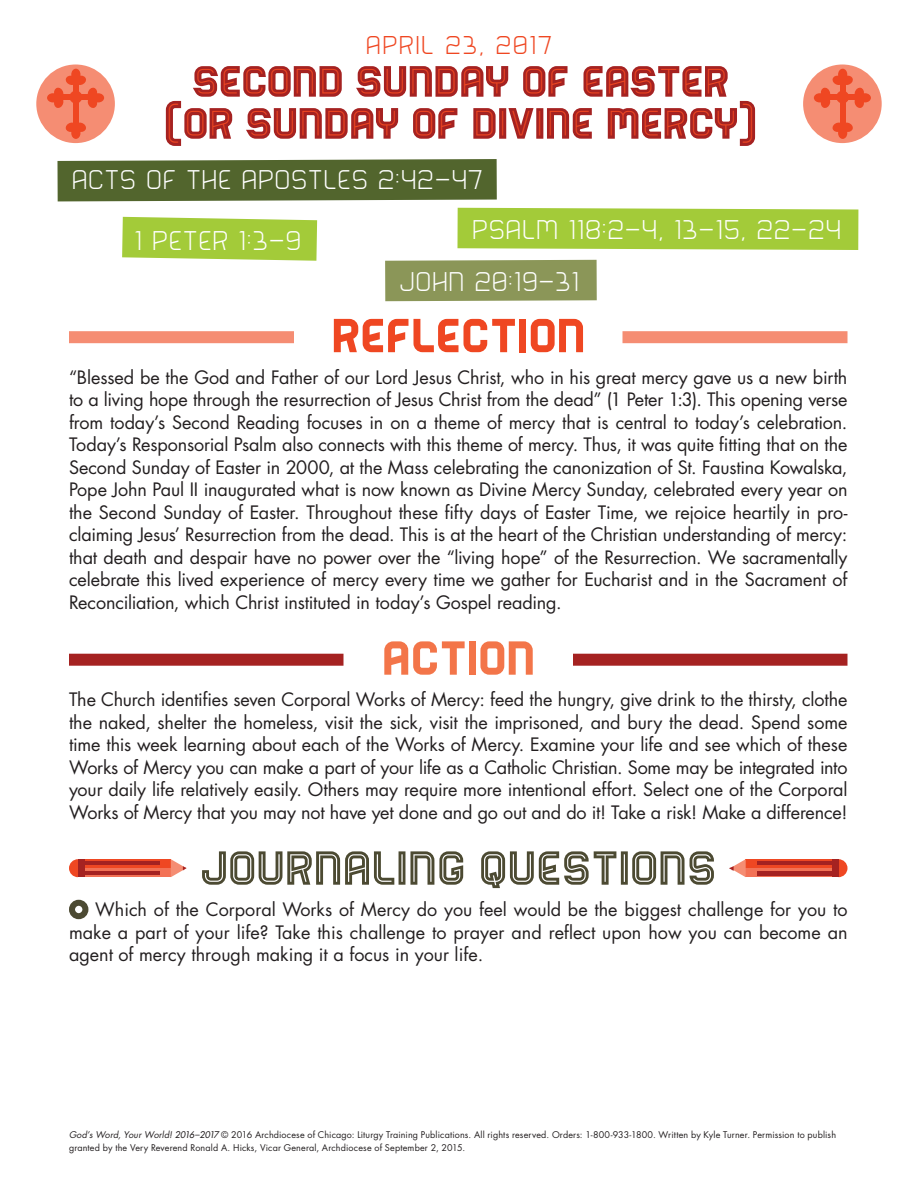
<style>
.page{position:relative;width:918px;height:1188px;background:#fff}
.page>*{position:absolute;margin:0;border:0;box-sizing:border-box;transform-origin:0 0}
.h2-questions{font:55.5px "Bender Inline";color:#4c4a32}
.h2-reflection-red{font:55.5px "Bender Solid";color:#ef4722}
.h2-action-red{font:55.5px "Bender Solid";color:#f37549}
.h1_red{font:49.5px/42px "Bender Inline Only";color:#ef4722;text-align:center}
.citation{font:100 31.5px "Bender";letter-spacing:.05em;color:#fff}
.date-red{font:100 30px "Bender";letter-spacing:.075em;color:#ef4722}
.text{font:18px/22.5px "Futura Std";letter-spacing:-.01em;color:#231f20;text-align:justify}
.questions{font:18px/22.5px "Futura Std";color:#231f20;text-align:justify}
.text-copyright{font:9px/13.5px "Futura Std";letter-spacing:.015em;color:#231f20}
.s1{font-style:italic}
.s2{font-weight:500;font-style:italic}
</style>
<div class="page">
<div style="left:803px;top:64px;width:79px;height:79px;background:#f58d73;border-radius:50%"></div>
<div style="left:838px;top:69px;width:9px;height:11px;background:#ef4722;border-radius:50%"></div>
<div style="left:859px;top:93px;width:12px;height:9px;background:#ef4722;border-radius:50%"></div>
<div style="left:814px;top:93px;width:12px;height:9px;background:#ef4722;border-radius:50%"></div>
<svg style="left:820px;top:75px;width:45px;height:34px"></svg>
<div style="left:838px;top:127px;width:9px;height:12px;background:#ef4722;border-radius:50%"></div>
<svg style="left:832px;top:122px;width:21px;height:11px"></svg>
<div style="left:840px;top:80px;width:5px;height:45px;background:#ef4722"></div>
<div style="left:828px;top:94px;width:29px;height:6px;background:#ef4722"></div>
<div style="left:836px;top:91px;width:13px;height:12px;background:#ef4722;border-radius:50%"></div>
<div style="left:36px;top:64px;width:79px;height:79px;background:#f58d73;border-radius:50%"></div>
<div style="left:71px;top:69px;width:9px;height:11px;background:#ef4722;border-radius:50%"></div>
<div style="left:92px;top:93px;width:12px;height:9px;background:#ef4722;border-radius:50%"></div>
<div style="left:47px;top:93px;width:12px;height:9px;background:#ef4722;border-radius:50%"></div>
<svg style="left:53px;top:75px;width:45px;height:33px"></svg>
<div style="left:71px;top:127px;width:9px;height:12px;background:#ef4722;border-radius:50%"></div>
<svg style="left:65px;top:122px;width:21px;height:11px"></svg>
<div style="left:73px;top:80px;width:6px;height:45px;background:#ef4722"></div>
<div style="left:61px;top:94px;width:30px;height:6px;background:#ef4722"></div>
<div style="left:69px;top:91px;width:13px;height:12px;background:#ef4722;border-radius:50%"></div>
<div style="left:385px;top:260px;width:212px;height:41px;background:#8b9658"></div>
<svg style="left:122px;top:217px;width:195px;height:44px;background:#aacf49"></svg>
<div style="left:457px;top:208px;width:401px;height:42px;background:#a3cb39"></div>
<div style="left:57px;top:159px;width:440px;height:42px;background:#52652d"></div>
<div style="left:69px;top:331px;width:225px;height:12px;background:#f58d73"></div>
<div style="left:622px;top:331px;width:226px;height:12px;background:#f58d73"></div>
<div style="left:69px;top:654px;width:275px;height:12px;background:#a52221"></div>
<div style="left:573px;top:654px;width:275px;height:12px;background:#a52221"></div>
<svg style="left:85px;top:859px;width:86px;height:9px"></svg>
<svg style="left:85px;top:868px;width:86px;height:9px"></svg>
<svg style="left:171px;top:859px;width:15px;height:18px"></svg>
<svg style="left:69px;top:859px;width:9px;height:18px"></svg>
<div style="left:78px;top:859px;width:7px;height:18px;background:#a52221"></div>
<hr style="left:83px;top:871px;width:77px;height:3px;background:#a52221">
<hr style="left:83px;top:862px;width:77px;height:3px;background:#a52221">
<svg style="left:746px;top:859px;width:86px;height:9px"></svg>
<div style="left:746px;top:868px;width:86px;height:9px;background:#f37256"></div>
<svg style="left:729px;top:859px;width:17px;height:18px"></svg>
<svg style="left:838px;top:859px;width:10px;height:18px"></svg>
<div style="left:832px;top:859px;width:6px;height:18px;background:#a52221"></div>
<div style="left:757px;top:871px;width:77px;height:5px;background:#a52221"></div>
<hr style="left:757px;top:862px;width:77px;height:3px;background:#a52221">
<div style="left:69px;top:900px;width:19px;height:19px;border:6px solid #4c4a32;border-radius:50%"></div>
<svg style="left:165px;top:66px;width:591px;height:80px"></svg>
<p class="date-red" style="left:366px;top:30px;width:187px">April 23, 2017</p>
<p class="h1_red" style="left:164px;top:58px;width:594px">Second Sunday of Easter (or Sunday of Divine Mercy)</p>
<p class="citation" style="left:72px;top:163px;width:412px">ACTS OF THE APOSTLES 2:42–47</p>
<p class="citation" style="left:473px;top:213px;width:370px">PSALM 118:2–4, 13–15, 22–24</p>
<p class="citation" style="left:399px;top:266px;width:181px">JOHN 20:19–31</p>
<p class="citation" style="left:135px;top:224px;width:167px">1 PETER 1:3–9</p>
<p class="h2-reflection-red" style="left:331px;top:307px;width:256px">REFLECTION</p>
<p class="text" style="left:69px;top:366px;width:780px">“Blessed be the God and Father of our Lord Jesus Christ, who in his great mercy gave us a new birth to a living hope through the resurrection of Jesus Christ from the dead” (1 Peter 1:3). This opening verse from today’s Second Reading focuses in on a theme of mercy that is central to today’s celebration.<br>Today’s Responsorial Psalm also connects with this theme of mercy. Thus, it was quite fitting that on the Second Sunday of Easter in 2000, at the Mass celebrating the canonization of St. Faustina Kowalska, Pope John Paul II inaugurated what is now known as Divine Mercy Sunday, celebrated every year on the Second Sunday of Easter. Throughout these fifty days of Easter Time, we rejoice heartily in pro&shy;claiming Jesus’ Resurrection from the dead. This is at the heart of the Christian understanding of mercy: that death and despair have no power over the “living hope” of the Resurrection. We sacramentally celebrate this lived experience of mercy every time we gather for Eucharist and in the Sacrament of Reconciliation, which Christ instituted in today’s Gospel reading.</p>
<p class="h2-action-red" style="left:382px;top:630px;width:155px">ACTION</p>
<p class="text" style="left:69px;top:689px;width:780px">The Church identifies seven Corporal Works of Mercy: feed the hungry, give drink to the thirsty, clothe the naked, shelter the homeless, visit the sick, visit the imprisoned, and bury the dead. Spend some time this week learning about each of the Works of Mercy. Examine your life and see which of these Works of Mercy you can make a part of your life as a Catholic Christian. Some may be integrated into your daily life relatively easily. Others may require more intentional effort. Select one of the Corporal Works of Mercy that you may not have yet done and go out and do it! Take a risk! Make a difference!</p>
<p class="h2-questions" style="left:199px;top:840px;width:518px">JOURNALING QUESTIONS</p>
<p class="questions" style="left:69px;top:899px;width:780px;text-indent:26px">Which of the Corporal Works of Mercy do you feel would be the biggest challenge for you to make a part of your life? Take this challenge to prayer and reflect upon how you can become an agent of mercy through making it a focus in your life.</p>
<p class="text-copyright" style="left:69px;top:1128px;width:769px"><span class="s1">God’s Word, Your World!</span> <span class="s2">2016–2017</span> © 2016 Archdiocese of Chicago: Liturgy Training Publications. All rights reserved. Orders: 1-800-933-1800. Written by Kyle Turner. Permission to publish granted by the Very Reverend Ronald A. Hicks, Vicar General, Archdiocese of September 2, 2015.</p>
</div>
